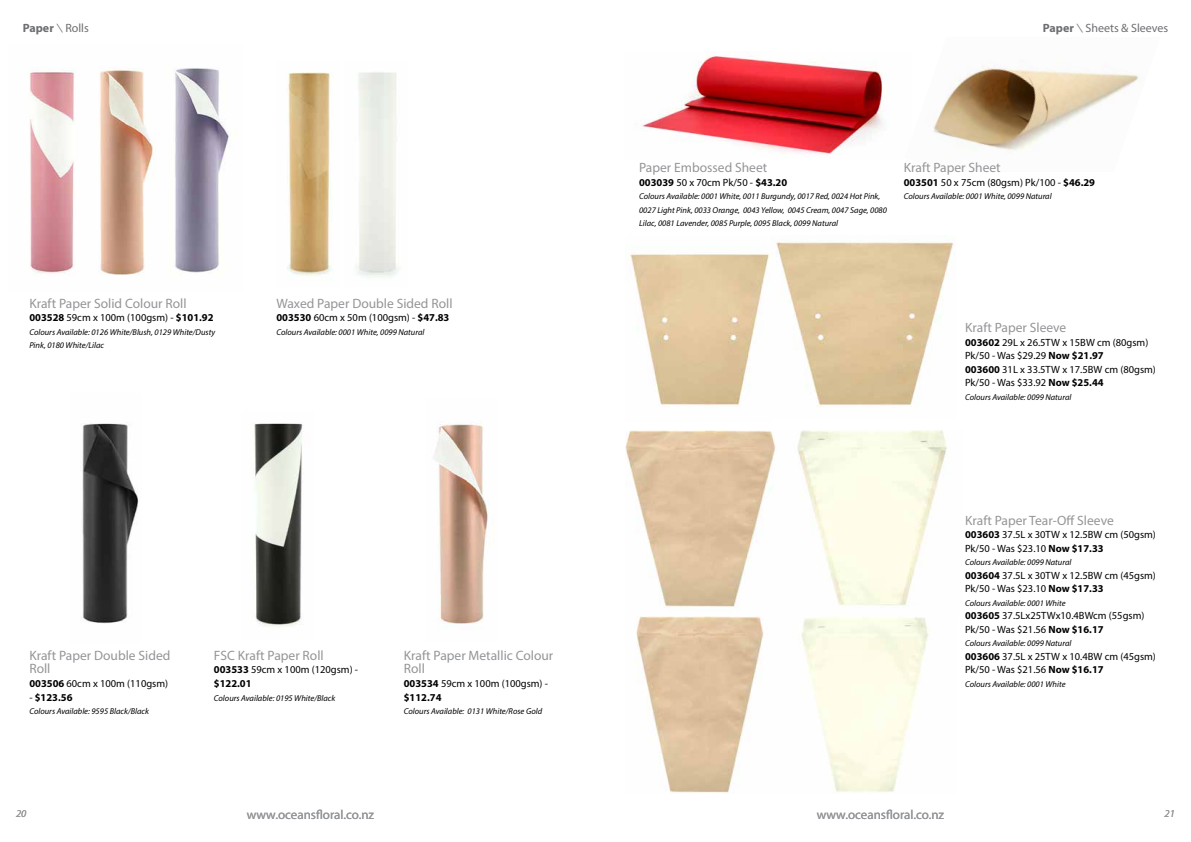
<style>
.page{position:relative;width:1191px;height:842px;background:#fff}
.page>*{position:absolute;margin:0;border:0;box-sizing:border-box;transform-origin:0 0}
.t1{font:13.6px/13.6px "Myriad Pro";color:#939598}
.t2{font:13.5px "Myriad Pro";color:#939598}
.t3{font:13px "Myriad Pro";color:#939598}
.t4{font:12px "Myriad Pro";color:#6d6e71}
.t5{font:700 12px "Myriad Pro";color:#6d6e71}
.t6{font:10.5px/13.5px "Myriad Pro";color:#000}
.t7{font:700 10.5px "Myriad Pro";color:#000}
.t8{font:italic 10.5px "Myriad Pro";color:#939598}
.t9{font:italic 8.5px/13.5px "Myriad Pro";color:#000}
.s1{font-weight:400;font-style:italic}
.s2{font-weight:400}
.s3{font-weight:700}
.s4{font-style:italic}
</style>
<div class="page">
<img style="left:29px;top:68px;width:207px;height:207px">
<img style="left:287px;top:72px;width:46px;height:205px">
<img style="left:254px;top:423px;width:49px;height:204px">
<img style="left:434px;top:424px;width:54px;height:205px">
<img style="left:82px;top:423px;width:57px;height:201px">
<img style="left:640px;top:56px;width:243px;height:99px">
<img style="left:629px;top:253px;width:141px;height:153px">
<img style="left:625px;top:430px;width:150px;height:177px">
<img style="left:636px;top:616px;width:293px;height:177px">
<img style="left:775px;top:235px;width:180px;height:172px">
<img style="left:797px;top:430px;width:150px;height:176px">
<img style="left:933px;top:65px;width:207px;height:86px">
<h3 class="t5" style="left:23px;top:20px;width:68px">Paper <span class="s1">\</span><span class="s2">Rolls</span></h3>
<h1 class="t1" style="left:29px;top:296px;width:159px">Kraft Paper Solid Colour Roll</h1>
<p class="t6" style="left:29px;top:311px;width:186px"><span class="s3">003528</span> 59cm x 100m (100gsm) - <span class="s3">$101.92</span></p>
<p class="t9" style="left:29px;top:325px;width:187px">Colours Available: 0126 White/Blush, 0129 White/Dusty<br>Pink, 0180 White/Lilac</p>
<h1 class="t1" style="left:276px;top:296px;width:177px">Waxed Paper Double Sided Roll</h1>
<p class="t6" style="left:276px;top:311px;width:174px"><span class="s3">003530</span> 60cm x 50m (100gsm) - <span class="s3">$47.83</span></p>
<p class="t9" style="left:276px;top:325px;width:149px">Colours Available: 0001 White, 0099 Natural</p>
<h1 class="t1" style="left:29px;top:648px;width:142px">Kraft Paper Double Sided<br>Roll</h1>
<p class="t6" style="left:29px;top:676px;width:140px"><span class="s3">003506</span> 60cm x 100m (110gsm)</p>
<p class="t7" style="left:29px;top:690px;width:45px"><span class="s2">-</span> $123.56</p>
<p class="t9" style="left:29px;top:704px;width:121px">Colours Available: 9595 Black/Black</p>
<h1 class="t1" style="left:214px;top:648px;width:111px">FSC Kraft Paper Roll</h1>
<p class="t6" style="left:214px;top:663px;width:146px"><span class="s3">003533</span> 59cm x 100m (120gsm) - <span class="s3">$122.01</span></p>
<p class="t9" style="left:214px;top:691px;width:123px">Colours Available: 0195 White/Black</p>
<h1 class="t1" style="left:404px;top:648px;width:151px">Kraft Paper Metallic Colour<br>Roll</h1>
<p class="t6" style="left:404px;top:676px;width:146px"><span class="s3">003534</span> 59cm x 100m (100gsm) - <span class="s3">$112.74</span></p>
<p class="t9" style="left:404px;top:704px;width:140px">Colours Available: 0131 White/Rose Gold</p>
<h3 class="t4" style="left:1042px;top:20px;width:127px"><span class="s3">Paper</span> <span class="s4">\</span>Sheets &amp; Sleeves</h3>
<h2 class="t2" style="left:639px;top:159px;width:130px">Paper Embossed Sheet</h2>
<p class="t6" style="left:639px;top:175px;width:150px"><span class="s3">003039</span> 50 x 70cm Pk/50 - <span class="s3">$43.20</span></p>
<p class="t9" style="left:639px;top:189px;width:249px">Colours Available: 0001 White, 0011 Burgundy, 0017 Red, 0024 Hot Pink,<br>0027 Light Pink, 0033 Orange, 0043 Yellow, 0045 Cream, 0047 Sage, 0080<br>Lilac, 0081 Lavender, 0085 Purple, 0095 Black, 0099 Natural</p>
<h2 class="t2" style="left:903px;top:159px;width:98px">Kraft Paper Sheet</h2>
<p class="t6" style="left:903px;top:175px;width:193px"><span class="s3">003501</span> 50 x 75cm (80gsm) Pk/100 - <span class="s3">$46.29</span></p>
<p class="t9" style="left:903px;top:189px;width:149px">Colours Available: 0001 White, 0099 Natural</p>
<h2 class="t2" style="left:965px;top:320px;width:103px">Kraft Paper Sleeve</h2>
<p class="t6" style="left:965px;top:335px;width:192px"><span class="s3">003602</span> 29L x 26.5TW x 15BW cm (80gsm)<br>Pk/50 - Was $29.29 <span class="s3">Now $21.97<br>003600</span> 31L x 33.5TW x 17.5BW cm (80gsm)<br>Pk/50 - Was $33.92 <span class="s3">Now $25.44</span></p>
<p class="t9" style="left:965px;top:390px;width:108px">Colours Available: 0099 Natural</p>
<h2 class="t2" style="left:965px;top:512px;width:150px">Kraft Paper Tear-Off Sleeve</h2>
<p class="t6" style="left:965px;top:528px;width:192px"><span class="s3">003603</span> 37.5L x 30TW x 12.5BW cm (50gsm)<br>Pk/50 - Was $23.10 <span class="s3">Now $17.33</span></p>
<p class="t9" style="left:965px;top:556px;width:108px">Colours Available: 0099 Natural</p>
<p class="t6" style="left:965px;top:568px;width:192px"><span class="s3">003604</span> 37.5L x 30TW x 12.5BW cm (45gsm)<br>Pk/50 - Was $23.10 <span class="s3">Now $17.33</span></p>
<p class="t9" style="left:965px;top:596px;width:102px">Colours Available: 0001 White</p>
<p class="t6" style="left:965px;top:609px;width:181px"><span class="s3">003605</span> 37.5Lx25TWx10.4BWcm (55gsm)<br>Pk/50 - Was $21.56 <span class="s3">Now $16.17</span></p>
<p class="t9" style="left:965px;top:637px;width:108px">Colours Available: 0099 Natural</p>
<p class="t6" style="left:965px;top:649px;width:192px"><span class="s3">003606</span> 37.5L x 25TW x 10.4BW cm (45gsm)<br>Pk/50 - Was $21.56 <span class="s3">Now $16.17</span></p>
<p class="t9" style="left:965px;top:677px;width:102px">Colours Available: 0001 White</p>
<p class="t8" style="left:16px;top:807px;width:12px">20</p>
<h3 class="t3" style="left:817px;top:806px;width:129px">www.oceansfloral.co.nz</h3>
<p class="t8" style="left:1164px;top:807px;width:12px">21</p>
<h3 class="t3" style="left:247px;top:806px;width:129px">www.oceansfloral.co.nz</h3>
</div>
